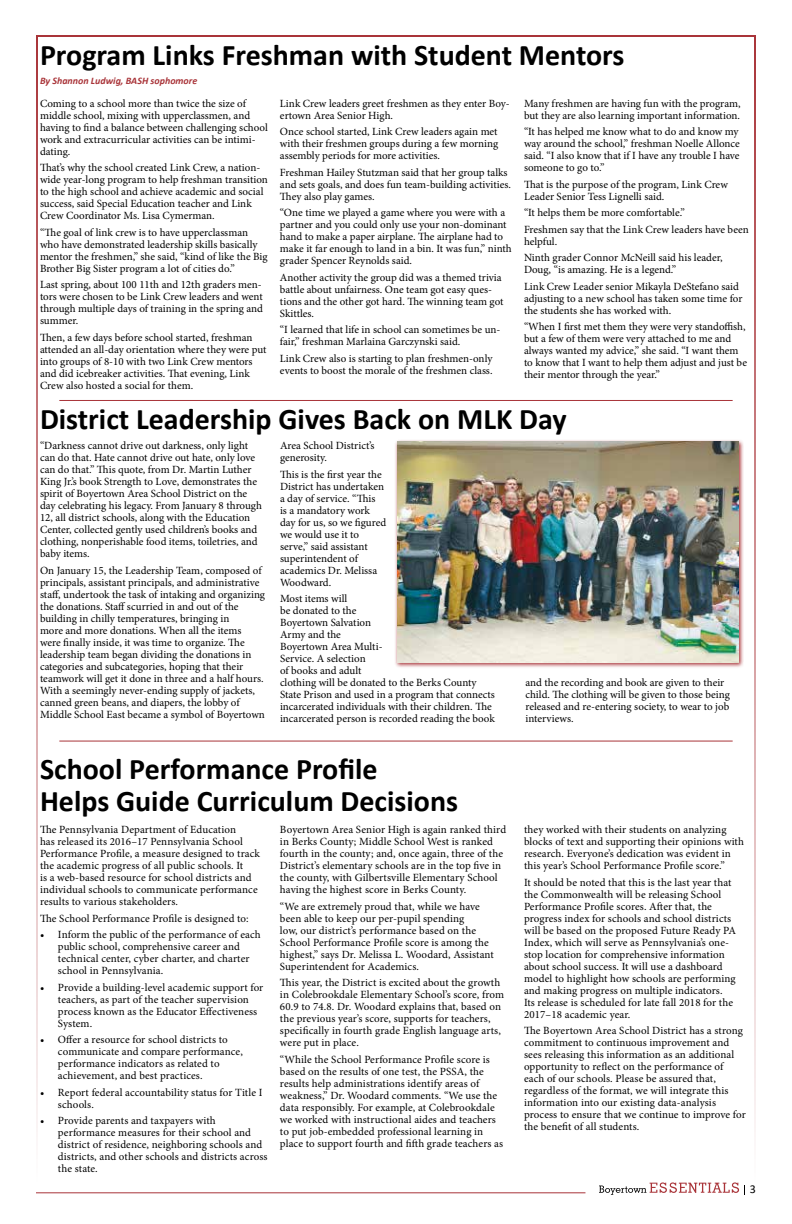
<style>
.page{position:relative;width:792px;height:1224px;background:#fff}
.page>*{position:absolute;margin:0;border:0;box-sizing:border-box;transform-origin:0 0}
.t1{font:700 30px/32px "Calibri";color:#000}
.t2{font:12px "Calibri";color:#000}
.t3{font:11px/12px "Minion Pro";color:#000}
.t4{font:italic 700 10px "Calibri";color:#a93439}
</style>
<div class="page">
<svg style="left:599px;top:1182px;width:146px;height:13px"></svg>
<hr style="left:36px;top:1192px;width:549px;height:1px;background:#a93439">
<hr style="left:59px;top:741px;width:674px;height:1px;background:#a93439">
<hr style="left:59px;top:400px;width:674px;height:1px;background:#a93439">
<svg style="left:395px;top:440px;width:349px;height:227px;background:#ddb9ba"></svg>
<img style="left:397px;top:441px;width:341px;height:222px">
<h1 class="t1" style="left:40px;top:38px;width:586px">Program Links Freshman with Student Mentors</h1>
<p class="t4" style="left:40px;top:73px;width:159px">By Shannon Ludwig, BASH sophomore</p>
<p class="t3" style="left:40px;top:97px;width:229px">Coming to a school more than twice the size of middle school, mixing with upperclassmen, and having to find a balance between challenging school work and extracurricular activities can be intimi&shy;dating.</p>
<p class="t3" style="left:40px;top:162px;width:229px">That’s why the school created Link Crew, a nation&shy;wide year-long program to help freshman transition to the high school and achieve academic and social success, said Special Education teacher and Link Crew Coordinator Ms. Lisa Cymerman.</p>
<p class="t3" style="left:40px;top:226px;width:229px">“The goal of link crew is to have upperclassman who have demonstrated leadership skills basically mentor the freshmen,” she said, “kind of like the Big Brother Big Sister program a lot of cities do.”</p>
<p class="t3" style="left:40px;top:279px;width:225px;text-align:justify">Last spring, about 100 11th and 12th graders men&shy;tors were chosen to be Link Crew leaders and went through multiple days of training in the spring and summer.</p>
<p class="t3" style="left:40px;top:331px;width:228px">Then, a few days before school started, freshman attended an all-day orientation where they were put into groups of 8-10 with two Link Crew mentors and did icebreaker activities. That evening, Link Crew also hosted a social for them.</p>
<p class="t3" style="left:280px;top:97px;width:231px">Link Crew leaders greet freshmen as they enter Boy&shy;ertown Area Senior High.</p>
<p class="t3" style="left:280px;top:126px;width:220px;text-align:justify">Once school started, Link Crew leaders again met with their freshmen groups during a few morning assembly periods for more activities.</p>
<p class="t3" style="left:280px;top:166px;width:232px">Freshman Hailey Stutzman said that her group talks and sets goals, and does fun team-building activities.<br>They also play games.</p>
<p class="t3" style="left:280px;top:207px;width:233px">“One time we played a game where you were with a partner and you could only use your non-dominant hand to make a paper airplane. The airplane had to make it far enough to land in a bin. It was fun,” ninth grader Spencer Reynolds said.</p>
<p class="t3" style="left:280px;top:271px;width:225px">Another activity the group did was a themed trivia battle about unfairness. One team got easy ques&shy;tions and the other got hard. The winning team got Skittles.</p>
<p class="t3" style="left:280px;top:324px;width:222px">“I learned that life in school can sometimes be un&shy;fair,” freshman Marlaina Garczynski said.</p>
<p class="t3" style="left:280px;top:352px;width:214px">Link Crew also is starting to plan freshmen-only events to boost the morale of the freshmen class.</p>
<p class="t3" style="left:524px;top:97px;width:218px">Many freshmen are having fun with the program, but they are also learning important information.</p>
<p class="t3" style="left:524px;top:126px;width:217px;text-align:justify">“It has helped me know what to do and know my way around the school,” freshman Noelle Allonce said. “I also know that if I have any trouble I have someone to go to.”</p>
<p class="t3" style="left:524px;top:178px;width:205px">That is the purpose of the program, Link Crew<br>Leader Senior Tess Lignelli said.</p>
<p class="t3" style="left:524px;top:205px;width:226px;line-height:16.5px">“It helps them be more comfortable.”<br>Freshmen say that the Link Crew leaders have been</p>
<p class="t3" style="left:524px;top:233px;width:200px;line-height:16.5px">helpful.<br>Ninth grader Connor McNeill said his leader,</p>
<p class="t3" style="left:524px;top:262px;width:217px;line-height:16.5px">Doug, “is amazing. He is a legend.”<br>Link Crew Leader senior Mikayla DeStefano said</p>
<p class="t3" style="left:524px;top:292px;width:220px">adjusting to a new school has taken some time for the students she has worked with.</p>
<p class="t3" style="left:524px;top:321px;width:225px">“When I first met them they were very standoffish, but a few of them were very attached to me and always wanted my advice,” she said. “I want them to know that I want to help them adjust and just be their mentor through the year.”</p>
<h1 class="t1" style="left:40px;top:402px;width:528px">District Leadership Gives Back on MLK Day</h1>
<p class="t3" style="left:40px;top:440px;width:224px">“Darkness cannot drive out darkness, only light can do that. Hate cannot drive out hate, only love can do that.” This quote, from Dr. Martin Luther King Jr.’s book Strength to Love, demonstrates the spirit of Boyertown Area School District on the day celebrating his legacy. From January 8 through 12, all district schools, along with the Education Center, collected gently used children’s books and clothing, nonperishable food items, toiletries, and baby items.</p>
<p class="t3" style="left:40px;top:564px;width:227px">On January 15, the Leadership Team, composed of principals, assistant principals, and administrative staff, undertook the task of intaking and organizing the donations. Staff scurried in and out of the building in chilly temperatures, bringing in<br>more and more donations. When all the items<br>were finally inside, it was time to organize. The leadership team began dividing the donations in categories and subcategories, hoping that their teamwork will get it done in three and a half hours.<br>With a seemingly never-ending supply of jackets, canned green beans, and diapers, the lobby of Middle School East became a symbol of Boyertown</p>
<p class="t3" style="left:280px;top:440px;width:96px">Area School District’s generosity.</p>
<p class="t3" style="left:280px;top:468px;width:108px">This is the first year the<br>District has undertaken a day of service. “This<br>is a mandatory work day for us, so we figured we would use it to serve,” said assistant superintendent of academics Dr. Melissa<br>Woodward.</p>
<p class="t3" style="left:280px;top:593px;width:217px">Most items will<br>be donated to the<br>Boyertown Salvation<br>Army and the<br>Boyertown Area Multi-<br>Service. A selection<br>of books and adult<br>clothing will be donated to the Berks County<br>State Prison and used in a program that connects incarcerated individuals with their children. The incarcerated person is recorded reading the book</p>
<p class="t3" style="left:526px;top:677px;width:206px">and the recording and book are given to their child. The clothing will be given to those being released and re-entering society, to wear to job interviews.</p>
<h1 class="t1" style="left:40px;top:752px;width:420px">School Performance Profile<br>Helps Guide Curriculum Decisions</h1>
<p class="t3" style="left:40px;top:824px;width:222px">The Pennsylvania Department of Education<br>has released its 2016–17 Pennsylvania School Performance Profile, a measure designed to track the academic progress of all public schools. It<br>is a web-based resource for school districts and individual schools to communicate performance results to various stakeholders.</p>
<p class="t3" style="left:40px;top:912px;width:210px">The School Performance Profile is designed to:</p>
<p class="t3" style="left:58px;top:929px;width:204px;text-indent:-18px">• Inform the public of the performance of each public school, comprehensive career and technical center, cyber charter, and charter school in Pennsylvania.</p>
<p class="t3" style="left:58px;top:981px;width:207px;text-indent:-18px">• Provide a building-level academic support for teachers, as part of the teacher supervision process known as the Educator Effectiveness System.</p>
<p class="t3" style="left:58px;top:1034px;width:186px;text-indent:-18px">• Offer a resource for school districts to communicate and compare performance, performance indicators as related to achievement, and best practices.</p>
<p class="t3" style="left:58px;top:1086px;width:206px;text-indent:-18px">• Report federal accountability status for Title I schools.</p>
<p class="t3" style="left:58px;top:1115px;width:211px;text-indent:-18px">• Provide parents and taxpayers with performance measures for their school and district of residence, neighboring schools and districts, and other schools and districts across the state.</p>
<p class="t3" style="left:280px;top:824px;width:228px">Boyertown Area Senior High is again ranked third in Berks County; Middle School West is ranked fourth in the county; and, once again, three of the District’s elementary schools are in the top five in the county, with Gilbertsville Elementary School having the highest score in Berks County.</p>
<p class="t3" style="left:280px;top:900px;width:215px">“We are extremely proud that, while we have been able to keep our per-pupil spending<br>low, our district’s performance based on the School Performance Profile score is among the highest,” says Dr. Melissa L. Woodard, Assistant Superintendent for Academics.</p>
<p class="t3" style="left:280px;top:977px;width:226px">This year, the District is excited about the growth in Colebrookdale Elementary School’s score, from 60.9 to 74.8. Dr. Woodard explains that, based on the previous year’s score, supports for teachers, specifically in fourth grade English language arts, were put in place.</p>
<p class="t3" style="left:280px;top:1053px;width:225px">“While the School Performance Profile score is based on the results of one test, the PSSA, the results help administrations identify areas of weakness,” Dr. Woodard comments. “We use the data responsibly. For example, at Colebrookdale we worked with instructional aides and teachers to put job-embedded professional learning in place to support fourth and fifth grade teachers as</p>
<p class="t3" style="left:524px;top:824px;width:222px">they worked with their students on analyzing blocks of text and supporting their opinions with research. Everyone’s dedication was evident in this year’s School Performance Profile score.”</p>
<p class="t3" style="left:524px;top:876px;width:214px">It should be noted that this is the last year that the Commonwealth will be releasing School Performance Profile scores. After that, the progress index for schools and school districts will be based on the proposed Future Ready PA Index, which will serve as Pennsylvania’s one&shy;stop location for comprehensive information about school success. It will use a dashboard model to highlight how schools are performing and making progress on multiple indicators.<br>Its release is scheduled for late fall 2018 for the 2017–18 academic year.</p>
<p class="t3" style="left:524px;top:1025px;width:223px">The Boyertown Area School District has a strong commitment to continuous improvement and sees releasing this information as an additional opportunity to reflect on the performance of each of our schools. Please be assured that, regardless of the format, we will integrate this information into our existing data-analysis process to ensure that we continue to improve for the benefit of all students.</p>
<p class="t2" style="left:750px;top:1180px;width:8px">3</p>
</div>
